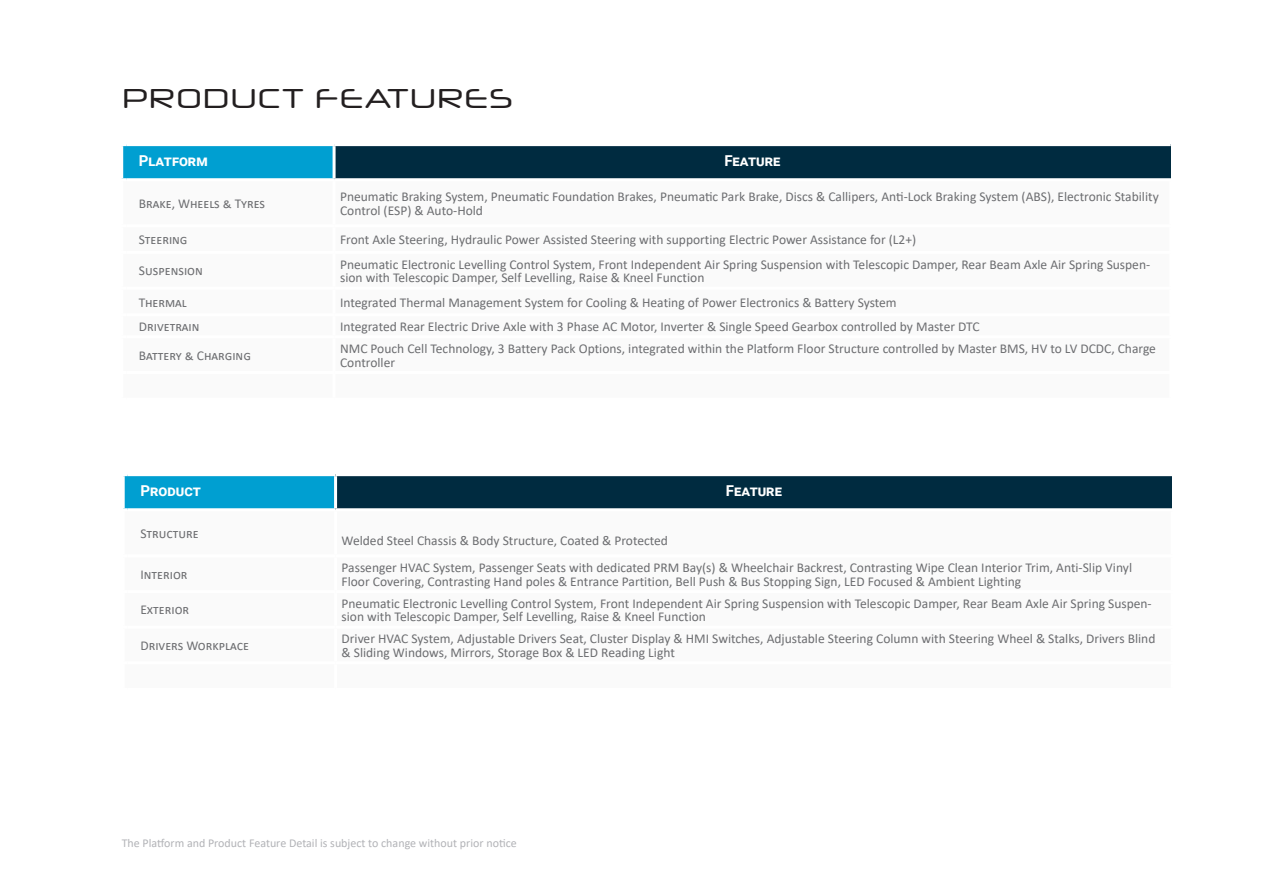
<style>
.page{position:relative;width:1263px;height:893px;background:#fff}
.page>*{position:absolute;margin:0;border:0;box-sizing:border-box;transform-origin:0 0}
.t1{font:27px "Neuropol X Rg";color:#231f20}
.t2{font:700 15px "Roboto";color:#fff}
.t3{font:13.5px/13.5px "Calibri";color:#6c6d70}
.t4{font:12px "Calibri";color:#b2b3b7}
</style>
<div class="page">
<div style="left:334px;top:145px;width:837px;height:35px;background:#002b40"></div>
<hr style="left:334px;top:143px;width:837px;height:3px;background:#fff">
<hr style="left:333px;top:146px;width:3px;height:32px;background:#fff">
<svg style="left:121px;top:144px;width:213px;height:36px;background:#1faad6"></svg>
<hr style="left:334px;top:178px;width:838px;height:3px;background:#fff">
<svg style="left:123px;top:474px;width:1049px;height:36px;background:#1c576f"></svg>
<h1 class="t1" style="left:122px;top:77px;width:393px">PRODUCT FEATURES</h1>
<p class="t2" style="left:139px;top:150px;width:70px">Platform</p>
<p class="t2" style="left:724px;top:150px;width:57px">Feature</p>
<p class="t3" style="left:139px;top:196px;width:128px">Brake, Wheels &amp; Tyres</p>
<p class="t3" style="left:340px;top:190px;width:820px">Pneumatic Braking System, Pneumatic Foundation Brakes, Pneumatic Park Brake, Discs &amp; Callipers, Anti-Lock Braking System (ABS), Electronic Stability<br>Control (ESP) &amp; Auto-Hold</p>
<p class="t3" style="left:139px;top:233px;width:50px">Steering</p>
<p class="t3" style="left:340px;top:233px;width:578px">Front Axle Steering, Hydraulic Power Assisted Steering with supporting Electric Power Assistance for (L2+)</p>
<p class="t3" style="left:139px;top:264px;width:65px">Suspension</p>
<p class="t3" style="left:340px;top:257px;width:812px">Pneumatic Electronic Levelling Control System, Front Independent Air Spring Suspension with Telescopic Damper, Rear Beam Axle Air Spring Suspen&shy;sion with Telescopic Damper, Self Levelling, Raise &amp; Kneel Function</p>
<p class="t3" style="left:139px;top:295px;width:49px">Thermal</p>
<p class="t3" style="left:340px;top:295px;width:558px">Integrated Thermal Management System for Cooling &amp; Heating of Power Electronics &amp; Battery System</p>
<p class="t3" style="left:139px;top:319px;width:62px">Drivetrain</p>
<p class="t3" style="left:340px;top:319px;width:641px">Integrated Rear Electric Drive Axle with 3 Phase AC Motor, Inverter &amp; Single Speed Gearbox controlled by Master DTC</p>
<p class="t3" style="left:139px;top:348px;width:113px">Battery &amp; Charging</p>
<p class="t3" style="left:340px;top:341px;width:817px">NMC Pouch Cell Technology, 3 Battery Pack Options, integrated within the Platform Floor Structure controlled by Master BMS, HV to LV DCDC, Charge<br>Controller</p>
<p class="t2" style="left:140px;top:480px;width:62px">Product</p>
<p class="t2" style="left:726px;top:480px;width:57px">Feature</p>
<p class="t3" style="left:140px;top:526px;width:60px">Structure</p>
<p class="t3" style="left:342px;top:533px;width:328px">Welded Steel Chassis &amp; Body Structure, Coated &amp; Protected</p>
<p class="t3" style="left:140px;top:567px;width:49px">Interior</p>
<p class="t3" style="left:342px;top:560px;width:792px">Passenger HVAC System, Passenger Seats with dedicated PRM Bay(s) &amp; Wheelchair Backrest, Contrasting Wipe Clean Interior Trim, Anti-Slip Vinyl<br>Floor Covering, Contrasting Hand poles &amp; Entrance Partition, Bell Push &amp; Bus Stopping Sign, LED Focused &amp; Ambient Lighting</p>
<p class="t3" style="left:140px;top:603px;width:50px">Exterior</p>
<p class="t3" style="left:342px;top:596px;width:812px">Pneumatic Electronic Levelling Control System, Front Independent Air Spring Suspension with Telescopic Damper, Rear Beam Axle Air Spring Suspen&shy;sion with Telescopic Damper, Self Levelling, Raise &amp; Kneel Function</p>
<p class="t3" style="left:140px;top:638px;width:110px">Drivers Workplace</p>
<p class="t3" style="left:342px;top:632px;width:815px">Driver HVAC System, Adjustable Drivers Seat, Cluster Display &amp; HMI Switches, Adjustable Steering Column with Steering Wheel &amp; Stalks, Drivers Blind &amp; Sliding Windows, Mirrors, Storage Box &amp; LED Reading Light</p>
<p class="t4" style="left:122px;top:835px;width:396px">The Platform and Product Feature Detail is subject to change without prior notice</p>
</div>
